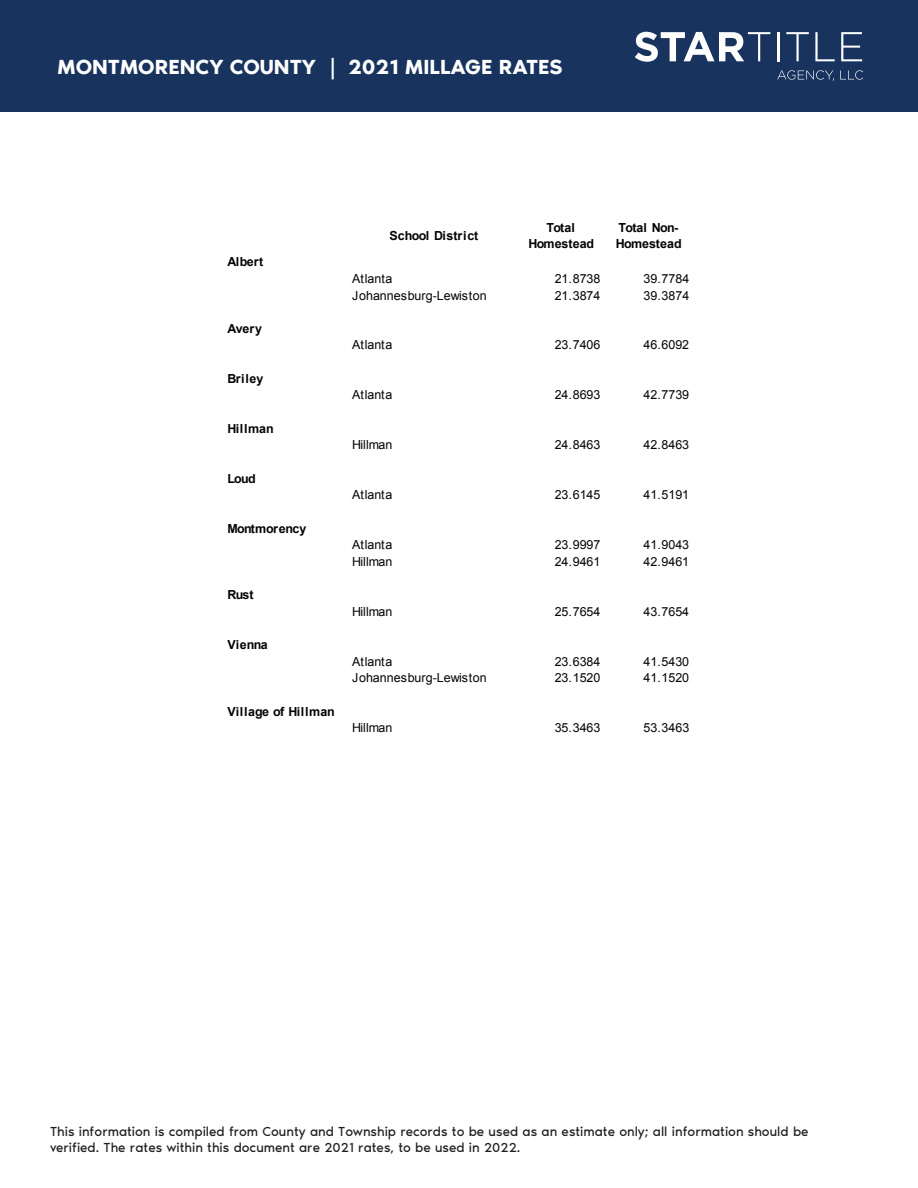
<style>
.page{position:relative;width:918px;height:1188px;background:#fff}
.page>*{position:absolute;margin:0;border:0;box-sizing:border-box;transform-origin:0 0}
.t1{font:600 21px "Noir Pro";color:#fff}
.t2{font:13.5px/16.2px "Noir Pro";color:#231f20}
.t3{font:12.45px "Arial";color:#040503}
.t4{font:700 12.45px/16.6px "Arial";color:#040503;text-align:center}
.t5{font:700 12.45px "Arial";letter-spacing:-.025em;color:#040503}
.t6{font:700 12.45px "Arial";letter-spacing:.03em;color:#040503}
</style>
<div class="page">
<div style="left:0;top:0;width:918px;height:112px;background:#18345e"></div>
<svg style="left:635px;top:32px;width:135px;height:30px"></svg>
<hr style="left:777px;top:32px;width:2px;height:29px;background:#fff">
<svg style="left:786px;top:32px;width:23px;height:29px"></svg>
<svg style="left:815px;top:32px;width:20px;height:29px"></svg>
<svg style="left:841px;top:32px;width:21px;height:29px"></svg>
<svg style="left:777px;top:70px;width:57px;height:11px"></svg>
<svg style="left:840px;top:70px;width:23px;height:10px"></svg>
<h1 class="t1" style="left:58px;top:51px;width:507px">MONTMORENCY COUNTY | 2021 MILLAGE RATES</h1>
<p class="t4" style="left:227px;top:254px;width:38px">Albert</p>
<p class="t4" style="left:227px;top:321px;width:36px">Avery</p>
<p class="t4" style="left:227px;top:370px;width:38px">Briley</p>
<p class="t6" style="left:227px;top:420px;width:48px">Hillman</p>
<p class="t4" style="left:227px;top:470px;width:30px">Loud</p>
<p class="t5" style="left:227px;top:520px;width:81px">Montmorency</p>
<p class="t4" style="left:227px;top:587px;width:28px">Rust</p>
<p class="t4" style="left:227px;top:637px;width:42px">Vienna</p>
<p class="t4" style="left:227px;top:703px;width:109px">Village of Hillman</p>
<p class="t4" style="left:390px;top:228px;width:90px">School District</p>
<p class="t4" style="left:528px;top:219px;width:67px">Total<br>Homestead</p>
<p class="t4" style="left:616px;top:219px;width:67px;text-align:left">Total Non-<br>Homestead</p>
<p class="t3" style="left:352px;top:270px;width:42px">Atlanta</p>
<p class="t3" style="left:555px;top:270px;width:47px">21.8738</p>
<p class="t3" style="left:643px;top:270px;width:47px">39.7784</p>
<p class="t3" style="left:352px;top:287px;width:136px">Johannesburg-Lewiston</p>
<p class="t3" style="left:555px;top:287px;width:47px">21.3874</p>
<p class="t3" style="left:643px;top:287px;width:47px">39.3874</p>
<p class="t3" style="left:352px;top:337px;width:42px">Atlanta</p>
<p class="t3" style="left:555px;top:337px;width:47px">23.7406</p>
<p class="t3" style="left:643px;top:337px;width:47px">46.6092</p>
<p class="t3" style="left:352px;top:387px;width:42px">Atlanta</p>
<p class="t3" style="left:555px;top:387px;width:47px">24.8693</p>
<p class="t3" style="left:643px;top:387px;width:47px">42.7739</p>
<p class="t3" style="left:352px;top:437px;width:42px">Hillman</p>
<p class="t3" style="left:555px;top:437px;width:47px">24.8463</p>
<p class="t3" style="left:643px;top:437px;width:47px">42.8463</p>
<p class="t3" style="left:352px;top:487px;width:42px">Atlanta</p>
<p class="t3" style="left:555px;top:487px;width:47px">23.6145</p>
<p class="t3" style="left:643px;top:487px;width:47px">41.5191</p>
<p class="t3" style="left:352px;top:537px;width:42px">Atlanta</p>
<p class="t3" style="left:555px;top:537px;width:47px">23.9997</p>
<p class="t3" style="left:643px;top:537px;width:47px">41.9043</p>
<p class="t3" style="left:352px;top:553px;width:42px">Hillman</p>
<p class="t3" style="left:555px;top:553px;width:47px">24.9461</p>
<p class="t3" style="left:643px;top:553px;width:47px">42.9461</p>
<p class="t3" style="left:352px;top:603px;width:42px">Hillman</p>
<p class="t3" style="left:555px;top:603px;width:47px">25.7654</p>
<p class="t3" style="left:643px;top:603px;width:47px">43.7654</p>
<p class="t3" style="left:352px;top:653px;width:42px">Atlanta</p>
<p class="t3" style="left:555px;top:653px;width:47px">23.6384</p>
<p class="t3" style="left:643px;top:653px;width:47px">41.5430</p>
<p class="t3" style="left:352px;top:670px;width:136px">Johannesburg-Lewiston</p>
<p class="t3" style="left:555px;top:670px;width:47px">23.1520</p>
<p class="t3" style="left:643px;top:670px;width:47px">41.1520</p>
<p class="t3" style="left:352px;top:720px;width:42px">Hillman</p>
<p class="t3" style="left:555px;top:720px;width:47px">35.3463</p>
<p class="t3" style="left:643px;top:720px;width:47px">53.3463</p>
<p class="t2" style="left:50px;top:1123px;width:760px">This information is compiled from County and Township records to be used as an estimate only; all information should be verified. The rates within this document are 2021 rates, to be used in 2022.</p>
</div>
